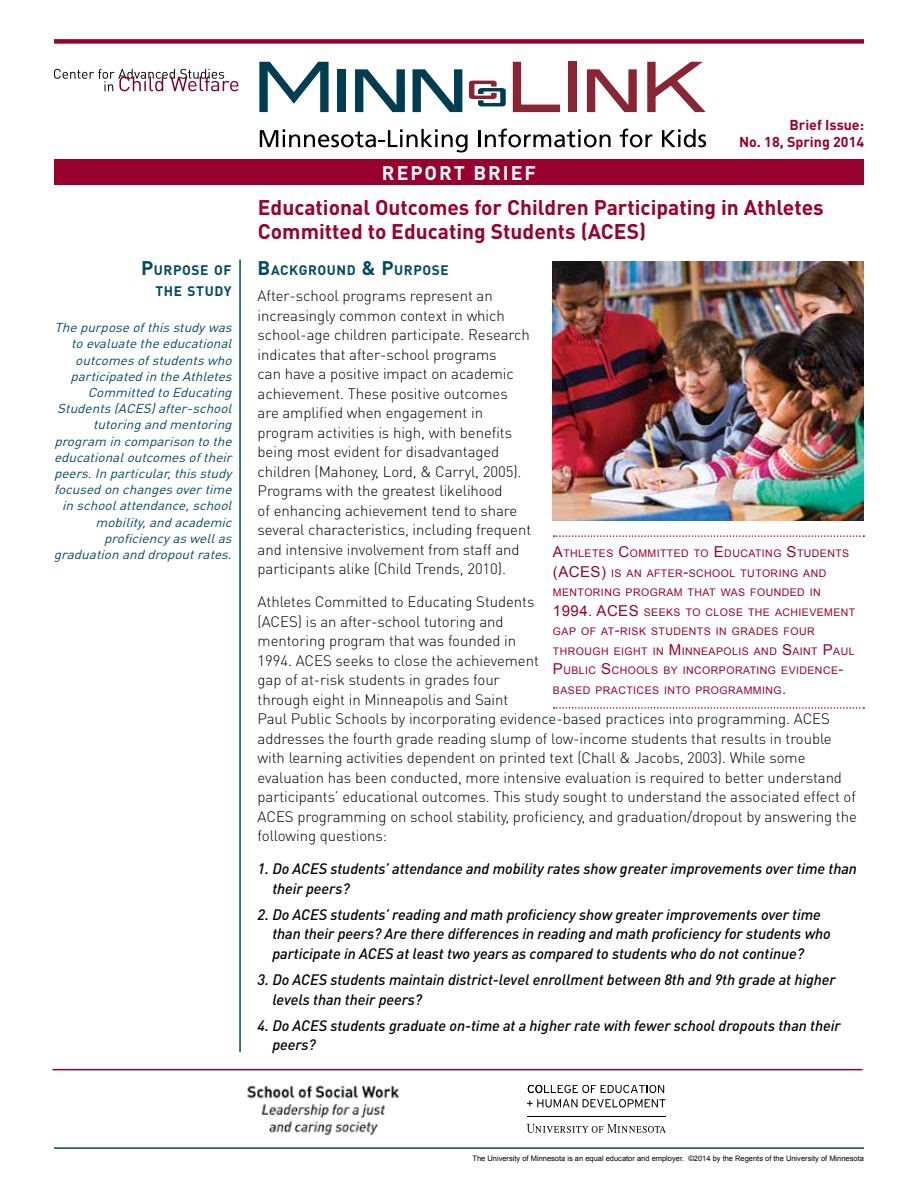
<style>
.page{position:relative;width:918px;height:1188px;background:#fff}
.page>*{position:absolute;margin:0;border:0;box-sizing:border-box;transform-origin:0 0}
.t1{font:700 21px/24px "DINOT";color:#98002e}
.t2{font:700 19.5px "DINOT";letter-spacing:.1em;color:#fff}
.t3{font:300 15px/19.5px "DINOT";letter-spacing:-.005em;color:#000}
.t4{font:italic 500 15px/19.5px "DINOT";letter-spacing:-.005em;color:#000}
.t5{font:700 14.25px/17.1px "DINOT";color:#98002e;text-align:right}
.t6{font:700 13.65px/21px "DINOT";letter-spacing:.045em;color:#004a64;text-align:right}
.t7{font:italic 12.9px/16.2px "DINOT";color:#004a64;text-align:right;scale:1.05 1}
.t8{font:10.5px/19.5px "Arial";letter-spacing:.045em;color:#98002e}
.t9{font:7.5px "Arial";color:#000}
.s1{font-size:19.5px}
.s2{font-size:15px}
</style>
<div class="page">
<svg style="left:469px;top:81px;width:37px;height:25px"></svg>
<svg style="left:259px;top:62px;width:70px;height:50px"></svg>
<div style="left:337px;top:69px;width:9px;height:43px;background:#003d50"></div>
<svg style="left:355px;top:69px;width:50px;height:43px"></svg>
<svg style="left:413px;top:69px;width:49px;height:43px"></svg>
<svg style="left:513px;top:62px;width:47px;height:50px"></svg>
<div style="left:568px;top:62px;width:8px;height:50px;background:#892635"></div>
<svg style="left:587px;top:69px;width:50px;height:43px"></svg>
<svg style="left:647px;top:62px;width:59px;height:50px"></svg>
<svg style="left:260px;top:129px;width:208px;height:23px"></svg>
<hr style="left:478px;top:130px;width:3px;height:17px;background:#000">
<svg style="left:485px;top:129px;width:126px;height:18px"></svg>
<svg style="left:620px;top:129px;width:32px;height:18px"></svg>
<svg style="left:662px;top:129px;width:44px;height:18px"></svg>
<hr style="left:53px;top:1069px;width:810px;height:1px;background:#98002e">
<hr style="left:54px;top:1147px;width:810px;height:2px;background:#004a64">
<div style="left:54px;top:159px;width:810px;height:5px;background:#98002e"></div>
<div style="left:54px;top:39px;width:810px;height:5px;background:#98002e"></div>
<hr style="left:239px;top:260px;width:2px;height:792px;background:#004a64">
<svg style="left:54px;top:69px;width:184px;height:22px"></svg>
<hr style="left:527px;top:1116px;width:139px;height:1px;background:#000">
<svg style="left:527px;top:1124px;width:139px;height:9px"></svg>
<svg style="left:528px;top:1085px;width:136px;height:8px"></svg>
<svg style="left:527px;top:1099px;width:138px;height:9px"></svg>
<img style="left:247px;top:1085px;width:153px;height:51px">
<div style="left:54px;top:160px;width:810px;height:25px;background:#98002e"></div>
<svg style="left:554px;top:535px;width:310px;height:2px"></svg>
<svg style="left:554px;top:707px;width:310px;height:2px"></svg>
<img style="left:553px;top:261px;width:311px;height:259px">
<p class="t6" style="left:141px;top:259px;width:92px"><span class="s1">P</span>URPOSE OF<br>THE STUDY</p>
<p class="t7" style="left:54px;top:319px;width:175px">Thepurposeofthisstudywas toevaluatetheeducational outcomesofstudentswho participatedintheAthletes<br>CommittedtoEducating<br>Students(ACES)after-school tutoringandmentoring program incomparisontothe educationaloutcomesoftheir peers.Inparticular,thisstudy focusedonchangesovertime inschoolattendance,school mobility,andacademic proficiencyaswellas graduationanddropoutrates.</p>
<h2 class="t2" style="left:382px;top:159px;width:156px">REPORT BRI EF</h2>
<p class="t5" style="left:739px;top:116px;width:127px">Brief Issue:<br>No. 18, Spring 2014</p>
<h1 class="t1" style="left:258px;top:194px;width:567px">Educational Outcomes for Children Participating in Athletes<br>Committed to Educating Students (ACES)</h1>
<p class="t6" style="left:258px;top:259px;width:191px"><span class="s1">B</span>ACKGROUND <span class="s1">&amp; P</span>URPOSE</p>
<p class="t3" style="left:258px;top:285px;width:275px">After-school programs represent an increasingly common context in which school-age children participate. Research indicates that after-school programs<br>can have a positive impact on academic achievement. These positive outcomes are amplified when engagement in program activities is high, with benefits being most evident for disadvantaged children (Mahoney, Lord, &amp; Carryl, 2005).<br>Programs with the greatest likelihood<br>of enhancing achievement tend to share several characteristics, including frequent and intensive involvement from staff and participants alike (Child Trends, 2010).</p>
<p class="t3" style="left:258px;top:591px;width:601px">Athletes Committed to Educating Students<br>(ACES) is an after-school tutoring and<br>mentoring program that was founded in<br>1994. ACES seeks to close the achievement<br>gap of at-risk students in grades four<br>through eight in Minneapolis and Saint<br>Paul Public Schools by incorporating evidence-based practices into programming. ACES addresses the fourth grade reading slump of low-income students that results in trouble with learning activities dependent on printed text (Chall &amp; Jacobs, 2003). While some evaluation has been conducted, more intensive evaluation is required to better understand participants’ educational outcomes. This study sought to understand the associated effect of ACES programming on school stability, proficiency, and graduation/dropout by answering the following questions:</p>
<p class="t4" style="left:272px;top:858px;width:586px;text-indent:-15px">1. Do ACES students’ attendance and mobility rates show greater improvements over time than their peers?</p>
<p class="t4" style="left:272px;top:904px;width:560px;text-indent:-15px">2. Do ACES students’ reading and math proficiency show greater improvements over time than their peers? Are there differences in reading and math proficiency for students who participate in ACES at least two years as compared to students who do not continue?</p>
<p class="t4" style="left:272px;top:969px;width:565px;text-indent:-15px">3. Do ACES students maintain district-level enrollment between 8th and 9th grade at higher levels than their peers?</p>
<p class="t4" style="left:272px;top:1015px;width:570px;text-indent:-15px">4. Do ACES students graduate on-time at a higher rate with fewer school dropouts than their peers?</p>
<p class="t8" style="left:553px;top:544px;width:304px"><span class="s2">A</span>THLETES <span class="s2">C</span>OMMITTED TO <span class="s2">E</span> DUCATING <span class="s2">S</span>TUDENTS <span class="s2">(ACES)</span> IS AN AFTER<span class="s2">-</span>SCHOOL TUTORING AND MENTORING PROGRAM THAT WAS FOUNDED IN <span class="s2">1994. ACES</span> SEEKS TO CLOSE THE ACHIEVEMENT GAP OF AT<span class="s2">-</span>RISK STUDENTS IN GRADES FOUR THROUGH EIGHT IN <span class="s2">M</span> INNEAPOLIS AND <span class="s2">S</span>AINT <span class="s2">P</span>AUL <span class="s2">P</span>UBLIC <span class="s2">S</span>CHOOLS BY INCORPORATING EVIDENCE<span class="s2">-</span>BASED PRACTICES INTO PROGRAMMING<span class="s2">.</span></p>
<p class="t9" style="left:472px;top:1153px;width:393px">The University of Minnesota is an equal educator and employer. ©2014 by the Regents of the University of Minnesota</p>
</div>
